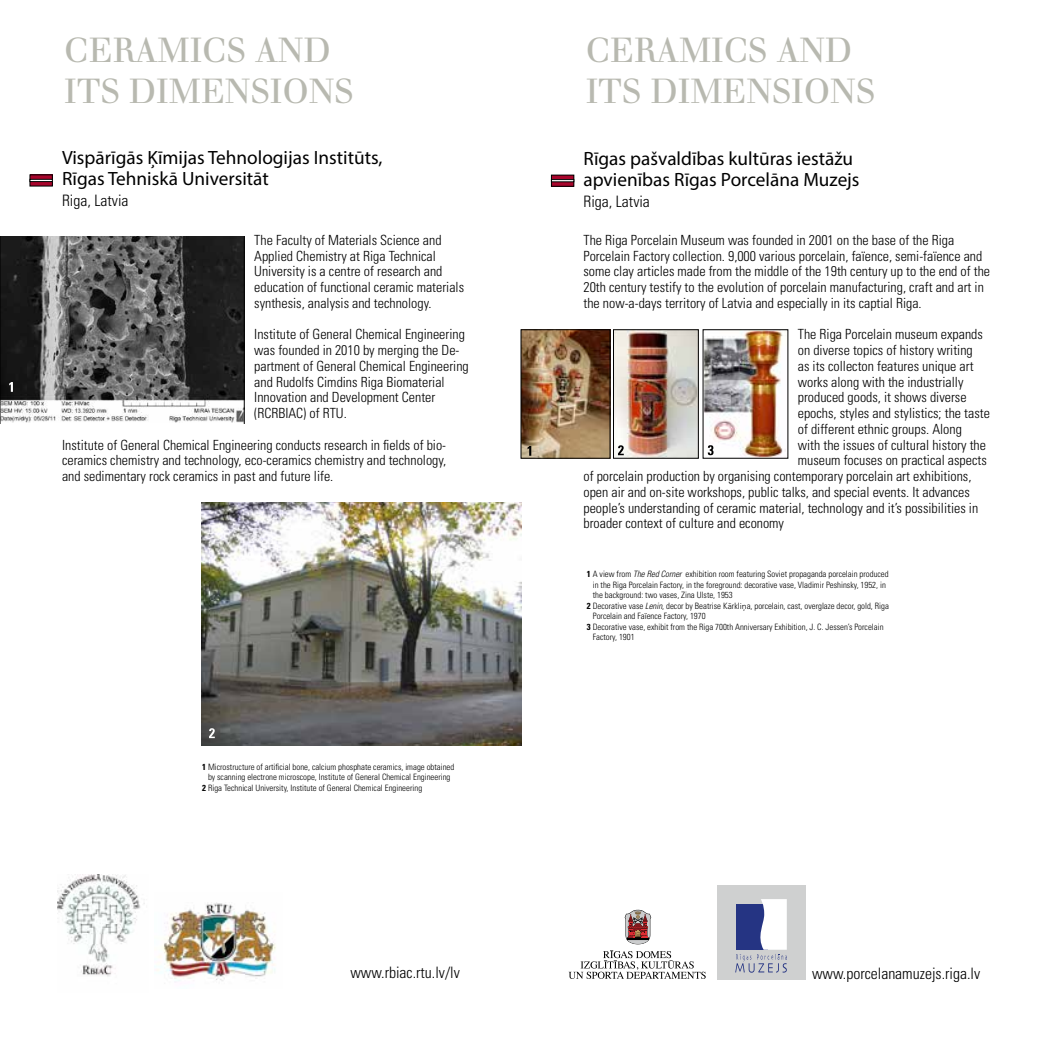
<style>
.page{position:relative;width:1042px;height:1042px;background:#fff}
.page>*{position:absolute;margin:0;border:0;box-sizing:border-box;transform-origin:0 0}
.t1{font:33.95px/40.8px "Walbaum";color:#b8b9b0}
.t2{font:19.25px/21px "Myriad Pro";color:#000}
.t3{font:300 condensed 15.75px "Univers";color:#000}
.t4{font:300 condensed 14px/15.8px "Univers";color:#000}
.t5{font:300 condensed 8.75px "Univers";color:#000}
.s1{font-weight:700}
.s2{font-style:italic}
.s3{font-family:"Avenir LTCE";font-stretch:normal}
</style>
<div class="page">
<svg style="left:0;top:237px;width:244px;height:186px;background:#5c5c5c"></svg>
<svg style="left:9px;top:382px;width:4px;height:10px"></svg>
<svg style="left:32px;top:177px;width:18px;height:7px"></svg>
<div style="left:30px;top:179px;width:22px;height:3px;border:1px solid #000"></div>
<img style="left:57px;top:874px;width:88px;height:103px">
<img style="left:155px;top:902px;width:121px;height:79px">
<img style="left:202px;top:502px;width:319px;height:243px">
<svg style="left:209px;top:728px;width:6px;height:10px"></svg>
<svg style="left:553px;top:177px;width:19px;height:7px"></svg>
<div style="left:551px;top:175px;width:23px;height:11px;border:1px solid #000"></div>
<img style="left:705px;top:332px;width:81px;height:124px">
<img style="left:615px;top:332px;width:81px;height:124px">
<div style="left:613px;top:330px;width:85px;height:128px;border:1px solid #000"></div>
<img style="left:523px;top:332px;width:85px;height:124px">
<div style="left:521px;top:330px;width:89px;height:128px;border:1px solid #000"></div>
<div style="left:717px;top:885px;width:88px;height:95px;background:#cfd0d0"></div>
<svg style="left:735px;top:899px;width:52px;height:73px"></svg>
<svg style="left:527px;top:446px;width:4px;height:10px"></svg>
<svg style="left:618px;top:445px;width:6px;height:10px"></svg>
<svg style="left:708px;top:445px;width:5px;height:10px"></svg>
<svg style="left:568px;top:950px;width:138px;height:29px"></svg>
<svg style="left:625px;top:910px;width:26px;height:34px"></svg>
<h1 class="t1" style="left:64px;top:30px;width:291px">CERAMICS AND<br>ITS DIMENSIONS</h1>
<h2 class="t2" style="left:62px;top:147px;width:322px">Vispārīgās Ķīmijas Tehnologijas Institūts,<br>Rīgas Tehniskā Universitāt</h2>
<p class="t3" style="left:62px;top:191px;width:68px">Riga, Latvia</p>
<p class="t4" style="left:254px;top:232px;width:211px">The Faculty of Materials Science and Applied Chemistry at Riga Technical University is a centre of research and education of functional ceramic materials synthesis, analysis and technology.</p>
<p class="t4" style="left:254px;top:327px;width:216px">Institute of General Chemical Engineering was founded in 2010 by merging the De&shy;partment of General Chemical Engineering and Rudolfs Cimdins Riga Biomaterial Innovation and Development Center (RCRBIAC) of RTU.</p>
<p class="t4" style="left:62px;top:437px;width:386px;text-align:justify">Institute of General Chemical Engineering conducts research in fields of bio&shy;ceramics chemistry and technology, eco-ceramics chemistry and technology, and sedimentary rock ceramics in past and future life.</p>
<p class="t5" style="left:202px;top:761px;width:254px"><span class="s1">1</span> Microstructure of artificial bone, calcium phosphate ceramics, image obtained</p>
<p class="t5" style="left:208px;top:772px;width:244px">by scanning electrone microscope, Institute of General Chemical Engineering</p>
<p class="t5" style="left:202px;top:782px;width:221px"><span class="s1">2</span> Riga Technical University, Institute of General Chemical Engineering</p>
<p class="t3" style="left:350px;top:963px;width:111px">www.rbiac.rtu.lv/lv</p>
<h1 class="t1" style="left:586px;top:30px;width:291px">CERAMICS AND<br>ITS DIMENSIONS</h1>
<h2 class="t2" style="left:583px;top:147px;width:278px">Rīgas pašvaldības kultūras iestāžu apvienības Rīgas Porcelāna Muzejs</h2>
<p class="t3" style="left:583px;top:191px;width:68px">Riga, Latvia</p>
<p class="t4" style="left:583px;top:232px;width:408px">The Riga Porcelain Museum was founded in 2001 on the base of the Riga Porcelain Factory collection. 9,000 various porcelain, faïence, semi-faïence and some clay articles made from the middle of the 19th century up to the end of the 20th century testify to the evolution of porcelain manufacturing, craft and art in the now-a-days territory of Latvia and especially in its captial Riga.</p>
<p class="t4" style="left:798px;top:327px;width:186px">The Riga Porcelain museum expands</p>
<p class="t4" style="left:798px;top:342px;width:176px">on diverse topics of history writing</p>
<p class="t4" style="left:798px;top:358px;width:177px">as its collecton features unique art</p>
<p class="t4" style="left:798px;top:374px;width:167px">works along with the industrially</p>
<p class="t4" style="left:798px;top:390px;width:170px">produced goods, it shows diverse</p>
<p class="t4" style="left:798px;top:405px;width:194px">epochs, styles and stylistics; the taste</p>
<p class="t4" style="left:798px;top:421px;width:166px">of different ethnic groups. Along</p>
<p class="t4" style="left:798px;top:437px;width:190px">with the issues of cultural history the</p>
<p class="t4" style="left:798px;top:453px;width:190px">museum focuses on practical aspects</p>
<p class="t4" style="left:583px;top:468px;width:389px">of porcelain production by organising contemporary porcelain art exhibitions,</p>
<p class="t4" style="left:583px;top:484px;width:388px">open air and on-site workshops, public talks, and special events. It advances</p>
<p class="t4" style="left:583px;top:500px;width:396px">people’s understanding of ceramic material, technology and it’s possibilities in</p>
<p class="t4" style="left:583px;top:516px;width:202px">broader context of culture and economy</p>
<p class="t5" style="left:587px;top:569px;width:303px"><span class="s1">1</span> A view from <span class="s2">The Red Corner</span> exhibition room featuring Soviet propaganda porcelain produced</p>
<p class="t5" style="left:593px;top:579px;width:295px">in the Riga Porcelain Factory, in the foreground: decorative vase, Vladimir Peshinsky, 1952, in</p>
<p class="t5" style="left:593px;top:590px;width:141px">the background: two vases, Zina Ulste, 1953</p>
<p class="t5" style="left:587px;top:600px;width:303px"><span class="s1">2</span> Decorative vase <span class="s2">Lenin</span>, decor by Beatrise K<span class="s3">ā</span>rkl<span class="s3">iņ</span>a, porcelain, cast, overglaze decor, gold, Riga</p>
<p class="t5" style="left:593px;top:611px;width:114px">Porcelain and Faïence Factory, 1970</p>
<p class="t5" style="left:587px;top:621px;width:298px"><span class="s1">3</span> Decorative vase, exhibit from the Riga 700th Anniversary Exhibition, J. C. Jessen’s Porcelain</p>
<p class="t5" style="left:593px;top:632px;width:43px">Factory, 1901</p>
<p class="t3" style="left:812px;top:963px;width:170px">www.porcelanamuzejs.riga.lv</p>
</div>
